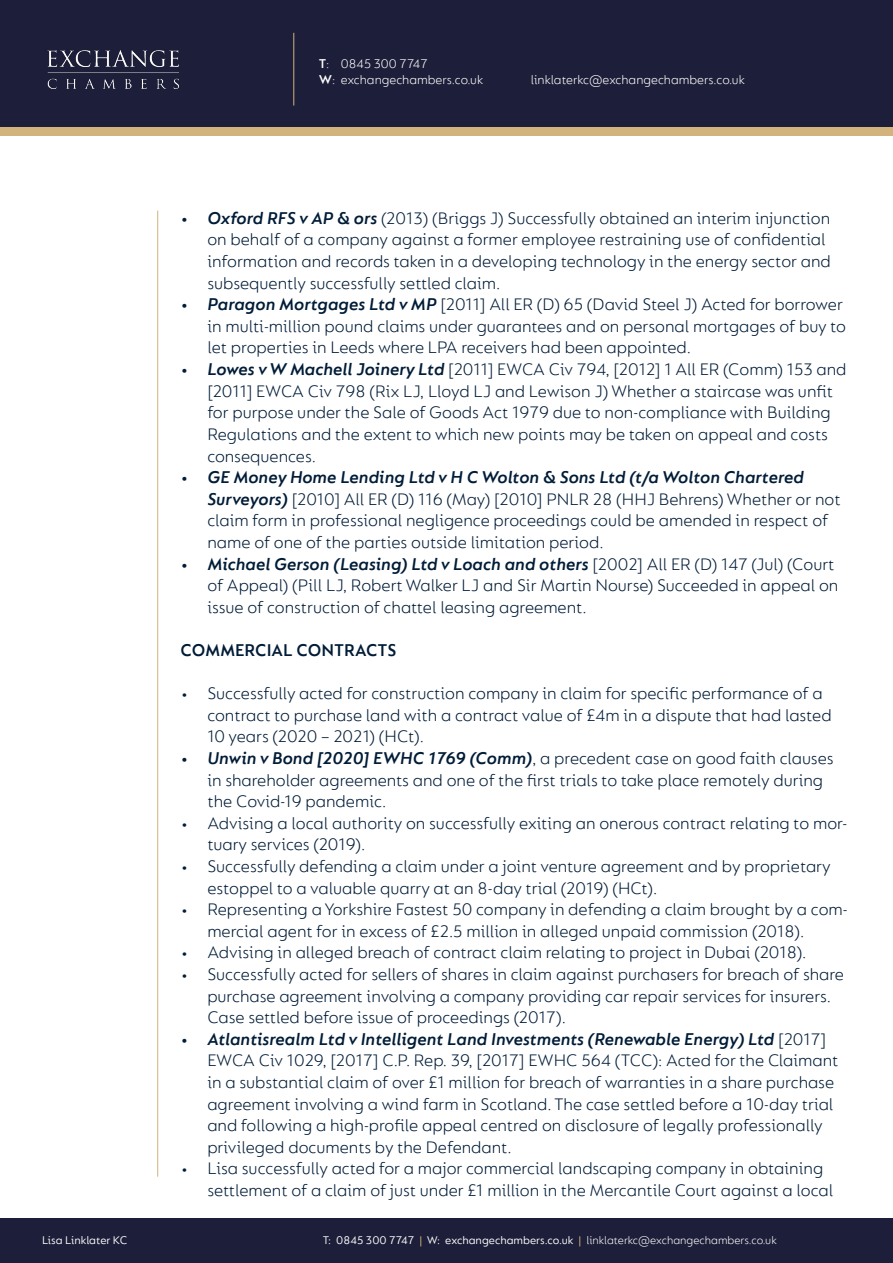
<style>
.page{position:relative;width:893px;height:1263px;background:#fff}
.page>*{position:absolute;margin:0;border:0;box-sizing:border-box;transform-origin:0 0}
.t1{font:300 18px/21.6px "FS Lucas";color:#001c37}
.t2{font:600 18px "FS Lucas";color:#001c37}
.t3{font:300 13.5px/16.2px "FS Lucas";color:#fff}
.t4{font:12px "FS Lucas";color:#fff}
.s1{font-weight:600}
.s2{font-weight:600;font-style:italic}
.s3{color:#d3b37c}
.s4{font-weight:300}
</style>
<div class="page">
<div style="left:0;top:64px;width:893px;height:72px;background:#d3b37c"></div>
<div style="left:0;top:0;width:893px;height:127px;background:#1d1e39"></div>
<div style="left:0;top:1219px;width:893px;height:44px;background:#1d1e39"></div>
<img style="left:47px;top:50px;width:132px;height:39px">
<hr style="left:293px;top:33px;width:1px;height:73px;background:#d3b37c">
<hr style="left:157px;top:211px;width:1px;height:966px;background:#d3b37c">
<p class="t4" style="left:42px;top:1233px;width:87px">Lisa Linklater KC</p>
<p class="t3" style="left:319px;top:55px;width:166px"><span class="s1">T</span>: 0845 300 7747<br><span class="s1">W</span>: exchangechambers.co.uk</p>
<p class="t3" style="left:531px;top:71px;width:216px">linklaterkc@exchangechambers.co.uk</p>
<p class="t1" style="left:207px;top:207px;width:625px;text-indent:-27px"><span class="s2">• Oxford RFS v AP &amp; ors</span> (2013) (Briggs J) Successfully obtained an interim injunction on behalf of a company against a former employee restraining use of confidential information and records taken in a developing technology in the energy sector and subsequently successfully settled claim.</p>
<p class="t1" style="left:207px;top:293px;width:640px;text-indent:-27px"><span class="s2">• Paragon Mortgages Ltd v MP</span> [2011] All ER (D) 65 (David Steel J) Acted for borrower in multi-million pound claims under guarantees and on personal mortgages of buy to let properties in Leeds where LPA receivers had been appointed.</p>
<p class="t1" style="left:207px;top:358px;width:641px;text-indent:-27px"><span class="s2">• Lowes v W Machell Joinery Ltd</span> [2011] EWCA Civ 794, [2012] 1 All ER (Comm) 153 and [2011] EWCA Civ 798 (Rix LJ, Lloyd LJ and Lewison J) Whether a staircase was unfit for purpose under the Sale of Goods Act 1979 due to non-compliance with Building Regulations and the extent to which new points may be taken on appeal and costs consequences.</p>
<p class="t1" style="left:207px;top:466px;width:635px;text-indent:-27px"><span class="s2">• GE Money Home Lending Ltd v H C Wolton &amp; Sons Ltd (t/a Wolton Chartered Surveyors)</span> [2010] All ER (D) 116 (May) [2010] PNLR 28 (HHJ Behrens) Whether or not claim form in professional negligence proceedings could be amended in respect of name of one of the parties outside limitation period.</p>
<p class="t1" style="left:207px;top:552px;width:633px;text-indent:-27px"><span class="s2">• Michael Gerson (Leasing) Ltd v Loach and others</span> [2002] All ER (D) 147 (Jul) (Court of Appeal) (Pill LJ, Robert Walker LJ and Sir Martin Nourse) Succeeded in appeal on issue of construction of chattel leasing agreement.</p>
<p class="t2" style="left:180px;top:640px;width:218px">COMMERCIAL CONTRACTS</p>
<p class="t1" style="left:207px;top:682px;width:626px;text-indent:-27px">• Successfully acted for construction company in claim for specific performance of a contract to purchase land with a contract value of £4m in a dispute that had lasted<br>10 years (2020 – 2021) (HCt).</p>
<p class="t1" style="left:207px;top:747px;width:628px;text-indent:-27px"><span class="s2">• Unwin v Bond [2020] EWHC 1769 (Comm)</span>, a precedent case on good faith clauses in shareholder agreements and one of the first trials to take place remotely during the Covid-19 pandemic.</p>
<p class="t1" style="left:207px;top:812px;width:641px;text-indent:-27px">• Advising a local authority on successfully exiting an onerous contract relating to mor&shy;tuary services (2019).</p>
<p class="t1" style="left:207px;top:855px;width:625px;text-indent:-27px">• Successfully defending a claim under a joint venture agreement and by proprietary estoppel to a valuable quarry at an 8-day trial (2019) (HCt).</p>
<p class="t1" style="left:207px;top:898px;width:642px;text-indent:-27px">• Representing a Yorkshire Fastest 50 company in defending a claim brought by a com&shy;mercial agent for in excess of £2.5 million in alleged unpaid commission (2018).</p>
<p class="t1" style="left:180px;top:941px;width:628px">• Advising in alleged breach of contract claim relating to project in Dubai (2018).</p>
<p class="t1" style="left:207px;top:963px;width:638px;text-indent:-27px">• Successfully acted for sellers of shares in claim against purchasers for breach of share purchase agreement involving a company providing car repair services for insurers.<br>Case settled before issue of proceedings (2017).</p>
<p class="t1" style="left:207px;top:1028px;width:633px;text-indent:-27px"><span class="s2">• Atlantisrealm Ltd v Intelligent Land Investments (Renewable Energy) Ltd</span> [2017] EWCA Civ 1029, [2017] C.P. Rep. 39, [2017] EWHC 564 (TCC): Acted for the Claimant in a substantial claim of over £1 million for breach of warranties in a share purchase agreement involving a wind farm in Scotland. The case settled before a 10-day trial and following a high-profile appeal centred on disclosure of legally professionally privileged documents by the Defendant.</p>
<p class="t1" style="left:207px;top:1157px;width:627px;text-indent:-27px">• Lisa successfully acted for a major commercial landscaping company in obtaining settlement of a claim of just under £1 million in the Mercantile Court against a local</p>
<p class="t4" style="left:323px;top:1233px;width:456px">T: 0845 300 7747 <span class="s3">|</span> W: exchangechambers.co.uk <span class="s3">|</span> <span class="s4">linklaterkc@exchangechambers.co.uk</span></p>
</div>
